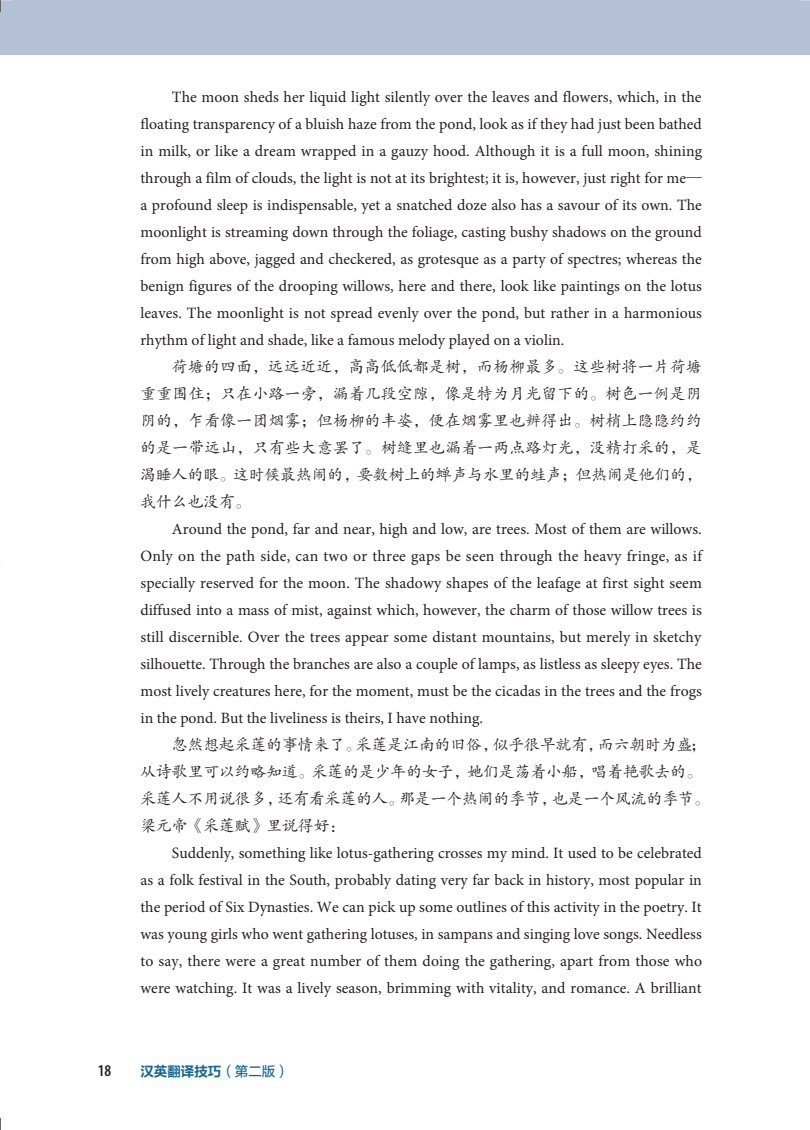
<style>
.page{position:relative;width:810px;height:1130px;background:#fff}
.page>*{position:absolute;margin:0;border:0;box-sizing:border-box;transform-origin:0 0}
.t1{font:600 condensed 16.5px "Myriad Pro";color:#231f20}
.t2{font:15.75px/27px "Minion Pro";color:#231f20;text-align:justify}
.t3{font:15.75px/27px "FZKTK GBK1 0";color:#231f20;text-align:justify}
.t4{font:13.5px "FZLTCHJW GB1 0";color:#156794}
.s1{font-family:"FZS3 K GBK1 0"}
.s2{font-family:"FZLTZHUNHJW GB1 0"}
</style>
<div class="page">
<div style="left:0;top:0;width:799px;height:55px;background:#b3c0d5"></div>
<div style="left:800px;top:0;width:10px;height:55px;background:#b3c0d5"></div>
<svg style="left:0;top:0;width:13px;height:13px"></svg>
<svg style="left:0;top:1118px;width:1px;height:12px"></svg>
<svg style="left:799px;top:0;width:11px;height:13px"></svg>
<p class="t2" style="left:140px;top:84px;width:563px;text-indent:31px">The moon sheds her liquid light silently over the leaves and flowers, which, in the floating transparency of a bluish haze from the pond, look as if they had just been bathed in milk, or like a dream wrapped in a gauzy hood. Although it is a full moon, shining through a film of clouds, the light is not at its brightest; it is, however, just right for me<span class="s1">— </span>a profound sleep is indispensable, yet a snatched doze also has a savour of its own. The moonlight is streaming down through the foliage, casting bushy shadows on the ground from high above, jagged and checkered, as grotesque as a party of spectres; whereas the benign figures of the drooping willows, here and there, look like paintings on the lotus leaves. The moonlight is not spread evenly over the pond, but rather in a harmonious rhythm of light and shade, like a famous melody played on a violin.</p>
<p class="t3" style="left:140px;top:354px;width:563px;text-indent:31px">荷塘的四面，远远近近，高高低低都是树，而杨柳最多。这些树将一片荷塘重重围住；只在小路一旁，漏着几段空隙，像是特为月光留下的。树色一例是阴阴的，乍看像一团烟雾；但杨柳的丰姿，便在烟雾里也辨得出。树梢上隐隐约约的是一带远山，只有些大意罢了。树缝里也漏着一两点路灯光，没精打采的，是渴睡人的眼。这时候最热闹的，要数树上的蝉声与水里的蛙声；但热闹是他们的，我什么也没有。</p>
<p class="t2" style="left:140px;top:516px;width:563px;text-indent:31px">Around the pond, far and near, high and low, are trees. Most of them are willows.<br>Only on the path side, can two or three gaps be seen through the heavy fringe, as if specially reserved for the moon. The shadowy shapes of the leafage at first sight seem diffused into a mass of mist, against which, however, the charm of those willow trees is still discernible. Over the trees appear some distant mountains, but merely in sketchy silhouette. Through the branches are also a couple of lamps, as listless as sleepy eyes. The most lively creatures here, for the moment, must be the cicadas in the trees and the frogs in the pond. But the liveliness is theirs, I have nothing.</p>
<p class="t3" style="left:140px;top:732px;width:571px;text-align:left;text-indent:31px">忽然想起采莲的事情来了。采莲是江南的旧俗，似乎很早就有，而六朝时为盛；从诗歌里可以约略知道。采莲的是少年的女子，她们是荡着小船，唱着艳歌去的。采莲人不用说很多，还有看采莲的人。那是一个热闹的季节，也是一个风流的季节。梁元帝《采莲赋》里说得好：</p>
<p class="t2" style="left:140px;top:840px;width:563px;text-indent:31px">Suddenly, something like lotus-gathering crosses my mind. It used to be celebrated as a folk festival in the South, probably dating very far back in history, most popular in the period of Six Dynasties. We can pick up some outlines of this activity in the poetry. It was young girls who went gathering lotuses, in sampans and singing love songs. Needless to say, there were a great number of them doing the gathering, apart from those who were watching. It was a lively season, brimming with vitality, and romance. A brilliant</p>
<p class="t1" style="left:98px;top:1060px;width:15px">18</p>
<p class="t4" style="left:140px;top:1063px;width:150px">汉英翻译技巧<span class="s2">（第二版）</span></p>
</div>
